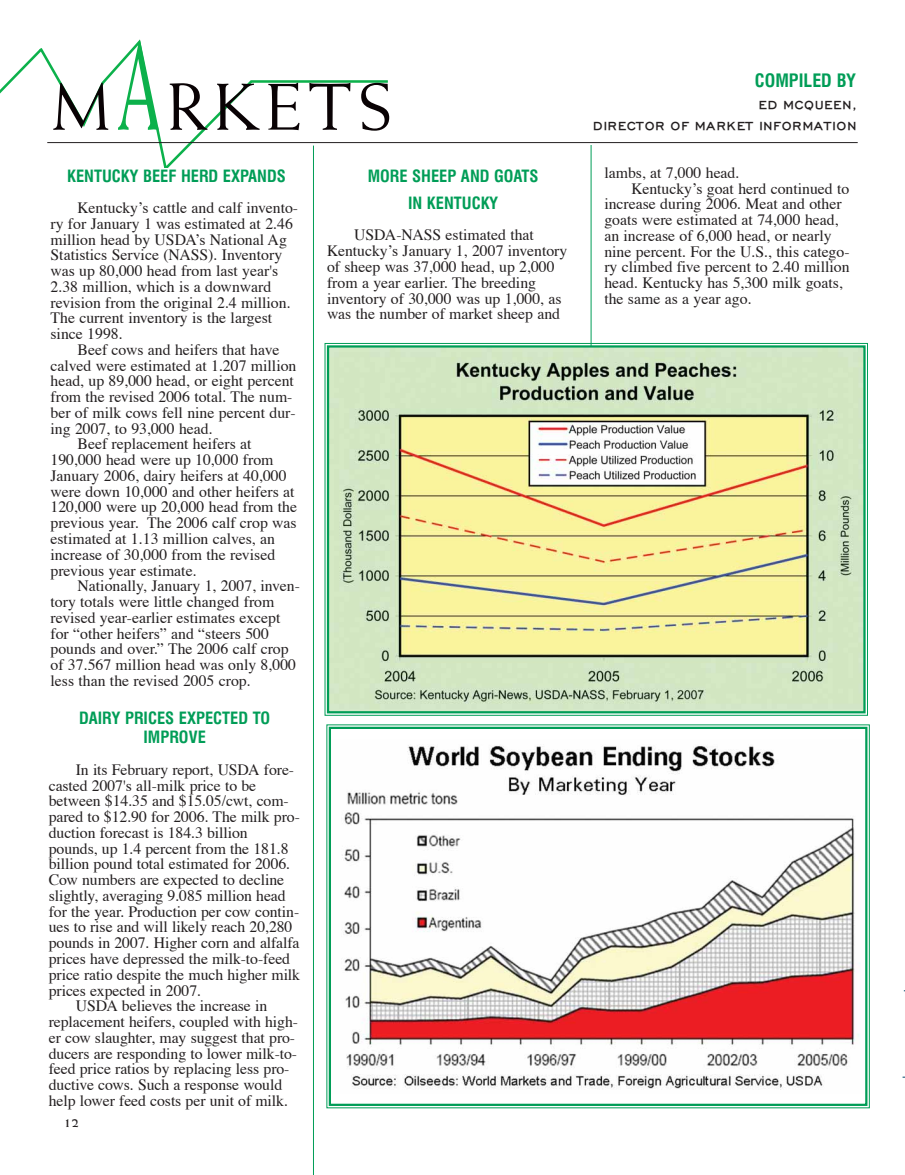
<style>
.page{position:relative;width:905px;height:1175px;background:#fff}
.page>*{position:absolute;margin:0;border:0;box-sizing:border-box;transform-origin:0 0}
.t1{font:700 condensed 18px "Swiss 721 BT";color:#009d57}
.t2{font:700 condensed 16.5px/27px "Swiss 721 BT";color:#009d57;text-align:center}
.t3{font:15.75px/15.8px "Times";color:#231f20}
.t4{font:700 15px/20.7px "Chisel";letter-spacing:.065em;color:#231f20;text-align:right}
.t5{font:700 13.5px "Weiss";color:#231f20}
</style>
<div class="page">
<hr style="left:591px;top:145px;width:1px;height:447px;background:#009d57">
<svg style="left:45px;top:39px;width:344px;height:129px"></svg>
<svg style="left:53px;top:83px;width:55px;height:47px"></svg>
<svg style="left:118px;top:41px;width:41px;height:89px"></svg>
<svg style="left:170px;top:83px;width:37px;height:47px"></svg>
<svg style="left:217px;top:84px;width:42px;height:46px"></svg>
<svg style="left:268px;top:83px;width:31px;height:47px"></svg>
<svg style="left:309px;top:83px;width:41px;height:47px"></svg>
<svg style="left:361px;top:83px;width:28px;height:48px"></svg>
<svg style="left:0;top:48px;width:45px;height:46px"></svg>
<hr style="left:313px;top:146px;width:1px;height:1028px;background:#009d57">
<hr style="left:47px;top:142px;width:810px;height:1px;background:#231f20">
<img style="left:330px;top:348px;width:532px;height:362px">
<div style="left:327px;top:345px;width:538px;height:368px;border:2px solid #009d57"></div>
<img style="left:342px;top:745px;width:518px;height:345px">
<div style="left:329px;top:726px;width:538px;height:380px;border:2px solid #009d57"></div>
<p class="t2" style="left:67px;top:163px;width:220px">KENTUCKY BEEF HERD EXPANDS</p>
<p class="t3" style="left:51px;top:201px;width:249px;text-indent:27px">Kentucky’s cattle and calf invento&shy;ry for January 1 was estimated at 2.46 million head by USDA’s National Ag Statistics Service (NASS). Inventory was up 80,000 head from last year's 2.38 million, which is a downward revision from the original 2.4 million.<br>The current inventory is the largest since 1998.</p>
<p class="t3" style="left:78px;top:343px;width:203px">Beef cows and heifers that have</p>
<p class="t3" style="left:51px;top:359px;width:247px">calved were estimated at 1.207 million</p>
<p class="t3" style="left:51px;top:374px;width:245px">head, up 89,000 head, or eight percent</p>
<p class="t3" style="left:51px;top:390px;width:243px">from the revised 2006 total. The num-</p>
<p class="t3" style="left:51px;top:406px;width:247px">ber of milk cows fell nine percent dur-</p>
<p class="t3" style="left:51px;top:422px;width:164px">ing 2007, to 93,000 head.</p>
<p class="t3" style="left:78px;top:437px;width:175px">Beef replacement heifers at</p>
<p class="t3" style="left:51px;top:453px;width:224px">190,000 head were up 10,000 from</p>
<p class="t3" style="left:51px;top:469px;width:237px">January 2006, dairy heifers at 40,000</p>
<p class="t3" style="left:51px;top:485px;width:245px">were down 10,000 and other heifers at</p>
<p class="t3" style="left:51px;top:500px;width:248px">120,000 were up 20,000 head from the</p>
<p class="t3" style="left:51px;top:516px;width:247px">previous year. The 2006 calf crop was</p>
<p class="t3" style="left:51px;top:532px;width:226px">estimated at 1.13 million calves, an</p>
<p class="t3" style="left:51px;top:548px;width:226px">increase of 30,000 from the revised</p>
<p class="t3" style="left:51px;top:563px;width:148px">previous year estimate.</p>
<p class="t3" style="left:78px;top:579px;width:224px">Nationally, January 1, 2007, inven-</p>
<p class="t3" style="left:51px;top:595px;width:225px">tory totals were little changed from</p>
<p class="t3" style="left:51px;top:611px;width:231px">revised year-earlier estimates except</p>
<p class="t3" style="left:51px;top:626px;width:220px">for “other heifers” and “steers 500</p>
<p class="t3" style="left:51px;top:642px;width:240px">pounds and over.” The 2006 calf crop</p>
<p class="t3" style="left:51px;top:658px;width:247px">of 37.567 million head was only 8,000</p>
<p class="t3" style="left:51px;top:674px;width:202px">less than the revised 2005 crop.</p>
<p class="t2" style="left:79px;top:708px;width:193px;line-height:19.8px">DAIRY PRICES EXPECTED TO<br>IMPROVE</p>
<p class="t3" style="left:76px;top:763px;width:220px">In its February report, USDA fore-</p>
<p class="t3" style="left:49px;top:779px;width:209px">casted 2007's all-milk price to be</p>
<p class="t3" style="left:49px;top:794px;width:241px">between $14.35 and $15.05/cwt, com-</p>
<p class="t3" style="left:49px;top:810px;width:252px">pared to $12.90 for 2006. The milk pro-</p>
<p class="t3" style="left:49px;top:826px;width:200px">duction forecast is 184.3 billion</p>
<p class="t3" style="left:49px;top:842px;width:241px">pounds, up 1.4 percent from the 181.8</p>
<p class="t3" style="left:49px;top:857px;width:243px">billion pound total estimated for 2006.</p>
<p class="t3" style="left:49px;top:873px;width:237px">Cow numbers are expected to decline</p>
<p class="t3" style="left:49px;top:889px;width:238px">slightly, averaging 9.085 million head</p>
<p class="t3" style="left:49px;top:905px;width:252px">for the year. Production per cow contin-</p>
<p class="t3" style="left:49px;top:920px;width:245px">ues to rise and will likely reach 20,280</p>
<p class="t3" style="left:49px;top:936px;width:252px">pounds in 2007. Higher corn and alfalfa</p>
<p class="t3" style="left:49px;top:952px;width:243px">prices have depressed the milk-to-feed</p>
<p class="t3" style="left:49px;top:968px;width:253px">price ratio despite the much higher milk</p>
<p class="t3" style="left:49px;top:983px;width:154px">prices expected in 2007.</p>
<p class="t3" style="left:76px;top:999px;width:193px">USDA believes the increase in</p>
<p class="t3" style="left:49px;top:1015px;width:251px">replacement heifers, coupled with high-</p>
<p class="t3" style="left:49px;top:1031px;width:248px">er cow slaughter, may suggest that pro-</p>
<p class="t3" style="left:49px;top:1046px;width:250px">ducers are responding to lower milk-to-</p>
<p class="t3" style="left:49px;top:1062px;width:242px">feed price ratios by replacing less pro-</p>
<p class="t3" style="left:49px;top:1078px;width:235px">ductive cows. Such a response would</p>
<p class="t3" style="left:49px;top:1094px;width:241px">help lower feed costs per unit of milk.</p>
<p class="t5" style="left:64px;top:1117px;width:17px">12</p>
<p class="t2" style="left:368px;top:163px;width:172px">MORE SHEEP AND GOATS<br>IN KENTUCKY</p>
<p class="t3" style="left:327px;top:229px;width:242px;text-indent:27px">USDA-NASS estimated that Kentucky’s January 1, 2007 inventory of sheep was 37,000 head, up 2,000 from a year earlier. The breeding inventory of 30,000 was up 1,000, as was the number of market sheep and</p>
<p class="t1" style="left:755px;top:73px;width:103px">COMPILED BY</p>
<p class="t4" style="left:593px;top:94px;width:264px">ED MCQUEEN,<br>DIRECTOR OF MARKET INFORMATION</p>
<p class="t3" style="left:604px;top:166px;width:137px">lambs, at 7,000 head.</p>
<p class="t3" style="left:631px;top:182px;width:219px">Kentucky’s goat herd continued to</p>
<p class="t3" style="left:604px;top:197px;width:239px">increase during 2006. Meat and other</p>
<p class="t3" style="left:604px;top:213px;width:236px">goats were estimated at 74,000 head,</p>
<p class="t3" style="left:604px;top:229px;width:229px">an increase of 6,000 head, or nearly</p>
<p class="t3" style="left:604px;top:245px;width:247px">nine percent. For the U.S., this catego-</p>
<p class="t3" style="left:604px;top:260px;width:247px">ry climbed five percent to 2.40 million</p>
<p class="t3" style="left:604px;top:276px;width:240px">head. Kentucky has 5,300 milk goats,</p>
<p class="t3" style="left:604px;top:292px;width:149px">the same as a year ago.</p>
</div>
